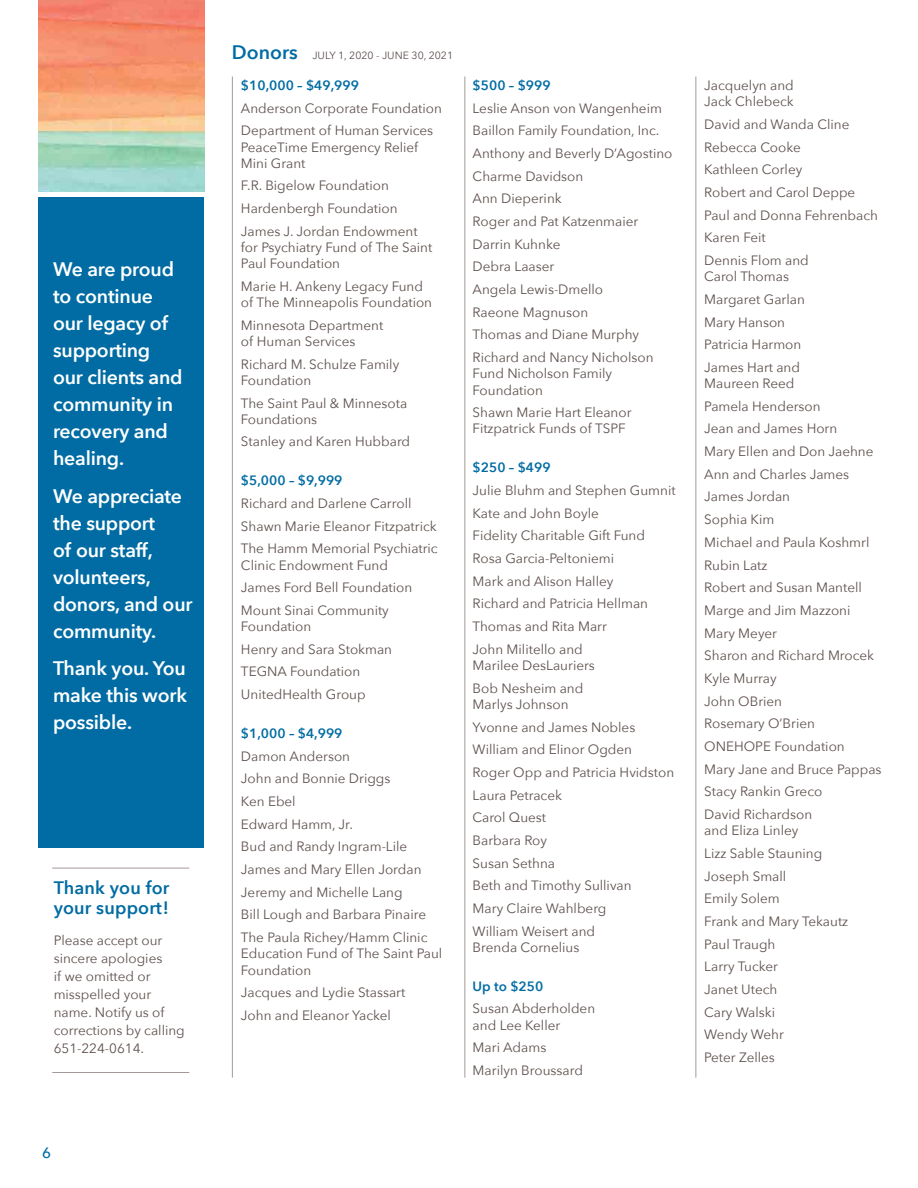
<style>
.page{position:relative;width:918px;height:1188px;background:#fff}
.page>*{position:absolute;margin:0;border:0;box-sizing:border-box;transform-origin:0 0}
.t1{font:600 19.5px/27px "Avenir Next";letter-spacing:-.01em;color:#fff}
.t2{font:600 18px/19.5px "Avenir Next";letter-spacing:.01em;color:#006ca3}
.t3{font:500 15px "Avenir Next";color:#006ca3}
.t4{font:13.5px/16.2px "Avenir Next";color:#5e514e}
.t5{font:600 13.5px "Avenir Next";color:#006ca3}
.t6{font:10.5px "Avenir Next";color:#5e514e}
.s1{font-weight:600;font-size:19.5px;color:#006ca3}
</style>
<div class="page">
<hr style="left:232px;top:76px;width:1px;height:1002px;background:#a39a97">
<hr style="left:464px;top:76px;width:1px;height:1002px;background:#a39a97">
<hr style="left:695px;top:76px;width:1px;height:1002px;background:#a39a97">
<div style="left:39px;top:198px;width:165px;height:650px;background:#006ca3"></div>
<hr style="left:52px;top:868px;width:137px;height:1px;background:#a39a97">
<hr style="left:52px;top:1072px;width:137px;height:1px;background:#a39a97">
<img style="left:39px;top:0;width:165px;height:192px">
<p class="t1" style="left:53px;top:255px;width:131px">We are proud to continue our legacy of supporting our clients and community in recovery and healing.</p>
<p class="t1" style="left:53px;top:482px;width:141px">We appreciate the support<br>of our staff, volunteers, donors, and our community.</p>
<p class="t1" style="left:53px;top:655px;width:135px;text-align:justify">Thank you. You make this work possible.</p>
<p class="t2" style="left:54px;top:878px;width:117px">Thank you for your support!</p>
<p class="t4" style="left:54px;top:930px;width:133px;line-height:18px">Please accept our sincere apologies<br>if we omitted or misspelled your name. Notify us of corrections by calling<br>651-224-0614.</p>
<p class="t3" style="left:42px;top:1140px;width:10px">6</p>
<p class="t6" style="left:232px;top:47px;width:223px"><span class="s1">Donors</span> JULY 1, 2020 - JUNE 30, 2021</p>
<p class="t5" style="left:241px;top:74px;width:119px">$10,000 – $49,999</p>
<p class="t4" style="left:241px;top:99px;width:202px">Anderson Corporate Foundation</p>
<p class="t4" style="left:241px;top:122px;width:194px">Department of Human Services<br>PeaceTime Emergency Relief<br>Mini Grant</p>
<p class="t4" style="left:241px;top:177px;width:149px">F.R. Bigelow Foundation</p>
<p class="t4" style="left:241px;top:200px;width:158px">Hardenbergh Foundation</p>
<p class="t4" style="left:241px;top:222px;width:193px">James J. Jordan Endowment for Psychiatry Fund of The Saint<br>Paul Foundation</p>
<p class="t4" style="left:241px;top:278px;width:193px">Marie H. Ankeny Legacy Fund of The Minneapolis Foundation</p>
<p class="t4" style="left:241px;top:316px;width:144px">Minnesota Department of Human Services</p>
<p class="t4" style="left:241px;top:355px;width:160px">Richard M. Schulze Family<br>Foundation</p>
<p class="t4" style="left:241px;top:394px;width:168px">The Saint Paul &amp; Minnesota<br>Foundations</p>
<p class="t4" style="left:241px;top:433px;width:171px">Stanley and Karen Hubbard</p>
<p class="t5" style="left:241px;top:469px;width:103px">$5,000 – $9,999</p>
<p class="t4" style="left:241px;top:495px;width:172px">Richard and Darlene Carroll</p>
<p class="t4" style="left:241px;top:517px;width:197px">Shawn Marie Eleanor Fitzpatrick</p>
<p class="t4" style="left:241px;top:540px;width:198px">The Hamm Memorial Psychiatric<br>Clinic Endowment Fund</p>
<p class="t4" style="left:241px;top:579px;width:173px">James Ford Bell Foundation</p>
<p class="t4" style="left:241px;top:602px;width:149px">Mount Sinai Community<br>Foundation</p>
<p class="t4" style="left:241px;top:640px;width:153px">Henry and Sara Stokman</p>
<p class="t4" style="left:241px;top:663px;width:121px">TEGNA Foundation</p>
<p class="t4" style="left:241px;top:686px;width:126px">UnitedHealth Group</p>
<p class="t5" style="left:241px;top:722px;width:103px">$1,000 – $4,999</p>
<p class="t4" style="left:241px;top:747px;width:111px">Damon Anderson</p>
<p class="t4" style="left:241px;top:770px;width:151px">John and Bonnie Driggs</p>
<p class="t4" style="left:241px;top:793px;width:56px">Ken Ebel</p>
<p class="t4" style="left:241px;top:815px;width:113px">Edward Hamm, Jr.</p>
<p class="t4" style="left:241px;top:838px;width:168px">Bud and Randy Ingram-Lile</p>
<p class="t4" style="left:241px;top:861px;width:182px">James and Mary Ellen Jordan</p>
<p class="t4" style="left:241px;top:883px;width:163px">Jeremy and Michelle Lang</p>
<p class="t4" style="left:241px;top:906px;width:187px">Bill Lough and Barbara Pinaire</p>
<p class="t4" style="left:241px;top:929px;width:203px">The Paula Richey/Hamm Clinic<br>Education Fund of The Saint Paul<br>Foundation</p>
<p class="t4" style="left:241px;top:984px;width:166px">Jacques and Lydie Stassart</p>
<p class="t4" style="left:241px;top:1007px;width:151px">John and Eleanor Yackel</p>
<p class="t5" style="left:473px;top:74px;width:80px">$500 – $999</p>
<p class="t4" style="left:473px;top:99px;width:191px">Leslie Anson von Wangenheim</p>
<p class="t4" style="left:473px;top:122px;width:188px">Baillon Family Foundation, Inc.</p>
<p class="t4" style="left:473px;top:145px;width:201px">Anthony and Beverly D’Agostino</p>
<p class="t4" style="left:473px;top:167px;width:112px">Charme Davidson</p>
<p class="t4" style="left:473px;top:190px;width:91px">Ann Dieperink</p>
<p class="t4" style="left:473px;top:213px;width:167px">Roger and Pat Katzenmaier</p>
<p class="t4" style="left:473px;top:235px;width:89px">Darrin Kuhnke</p>
<p class="t4" style="left:473px;top:258px;width:83px">Debra Laaser</p>
<p class="t4" style="left:473px;top:281px;width:132px">Angela Lewis-Dmello</p>
<p class="t4" style="left:473px;top:303px;width:117px">Raeone Magnuson</p>
<p class="t4" style="left:473px;top:326px;width:168px">Thomas and Diane Murphy</p>
<p class="t4" style="left:473px;top:349px;width:183px">Richard and Nancy Nicholson<br>Fund Nicholson Family<br>Foundation</p>
<p class="t4" style="left:473px;top:404px;width:160px">Shawn Marie Hart Eleanor<br>Fitzpatrick Funds of TSPF</p>
<p class="t5" style="left:473px;top:456px;width:80px">$250 – $499</p>
<p class="t4" style="left:473px;top:482px;width:205px">Julie Bluhm and Stephen Gumnit</p>
<p class="t4" style="left:473px;top:504px;width:128px">Kate and John Boyle</p>
<p class="t4" style="left:473px;top:527px;width:174px">Fidelity Charitable Gift Fund</p>
<p class="t4" style="left:473px;top:550px;width:143px">Rosa Garcia-Peltoniemi</p>
<p class="t4" style="left:473px;top:572px;width:142px">Mark and Alison Halley</p>
<p class="t4" style="left:473px;top:595px;width:177px">Richard and Patricia Hellman</p>
<p class="t4" style="left:473px;top:618px;width:136px">Thomas and Rita Marr</p>
<p class="t4" style="left:473px;top:640px;width:124px">John Militello and<br>Marilee DesLauriers</p>
<p class="t4" style="left:473px;top:679px;width:112px">Bob Nesheim and<br>Marlys Johnson</p>
<p class="t4" style="left:473px;top:718px;width:164px">Yvonne and James Nobles</p>
<p class="t4" style="left:473px;top:741px;width:161px">William and Elinor Ogden</p>
<p class="t4" style="left:473px;top:764px;width:203px">Roger Opp and Patricia Hvidston</p>
<p class="t4" style="left:473px;top:786px;width:91px">Laura Petracek</p>
<p class="t4" style="left:473px;top:809px;width:75px">Carol Quest</p>
<p class="t4" style="left:473px;top:832px;width:76px">Barbara Roy</p>
<p class="t4" style="left:473px;top:854px;width:84px">Susan Sethna</p>
<p class="t4" style="left:473px;top:877px;width:161px">Beth and Timothy Sullivan</p>
<p class="t4" style="left:473px;top:900px;width:135px">Mary Claire Wahlberg</p>
<p class="t4" style="left:473px;top:922px;width:124px">William Weisert and<br>Brenda Cornelius</p>
<p class="t5" style="left:473px;top:974px;width:72px">Up to $250</p>
<p class="t4" style="left:473px;top:1000px;width:124px">Susan Abderholden and Lee Keller</p>
<p class="t4" style="left:473px;top:1039px;width:75px">Mari Adams</p>
<p class="t4" style="left:473px;top:1062px;width:112px">Marilyn Broussard</p>
<p class="t4" style="left:704px;top:77px;width:91px">Jacquelyn and<br>Jack Chlebeck</p>
<p class="t4" style="left:704px;top:116px;width:147px">David and Wanda Cline</p>
<p class="t4" style="left:704px;top:138px;width:98px">Rebecca Cooke</p>
<p class="t4" style="left:704px;top:161px;width:99px">Kathleen Corley</p>
<p class="t4" style="left:704px;top:184px;width:153px">Robert and Carol Deppe</p>
<p class="t4" style="left:704px;top:206px;width:175px">Paul and Donna Fehrenbach</p>
<p class="t4" style="left:704px;top:229px;width:63px">Karen Feit</p>
<p class="t4" style="left:704px;top:252px;width:106px">Dennis Flom and<br>Carol Thomas</p>
<p class="t4" style="left:704px;top:290px;width:102px">Margaret Garlan</p>
<p class="t4" style="left:704px;top:313px;width:82px">Mary Hanson</p>
<p class="t4" style="left:704px;top:336px;width:99px">Patricia Harmon</p>
<p class="t4" style="left:704px;top:359px;width:97px">James Hart and<br>Maureen Reed</p>
<p class="t4" style="left:704px;top:397px;width:118px">Pamela Henderson</p>
<p class="t4" style="left:704px;top:420px;width:135px">Jean and James Horn</p>
<p class="t4" style="left:704px;top:443px;width:171px">Mary Ellen and Don Jaehne</p>
<p class="t4" style="left:704px;top:465px;width:146px">Ann and Charles James</p>
<p class="t4" style="left:704px;top:488px;width:87px">James Jordan</p>
<p class="t4" style="left:704px;top:511px;width:72px">Sophia Kim</p>
<p class="t4" style="left:704px;top:533px;width:167px">Michael and Paula Koshmrl</p>
<p class="t4" style="left:704px;top:556px;width:65px">Rubin Latz</p>
<p class="t4" style="left:704px;top:579px;width:159px">Robert and Susan Mantell</p>
<p class="t4" style="left:704px;top:602px;width:148px">Marge and Jim Mazzoni</p>
<p class="t4" style="left:704px;top:624px;width:74px">Mary Meyer</p>
<p class="t4" style="left:704px;top:647px;width:171px">Sharon and Richard Mrocek</p>
<p class="t4" style="left:704px;top:670px;width:74px">Kyle Murray</p>
<p class="t4" style="left:704px;top:692px;width:79px">John OBrien</p>
<p class="t4" style="left:704px;top:715px;width:112px">Rosemary O’Brien</p>
<p class="t4" style="left:704px;top:738px;width:142px">ONEHOPE Foundation</p>
<p class="t4" style="left:704px;top:760px;width:179px">Mary Jane and Bruce Pappas</p>
<p class="t4" style="left:704px;top:783px;width:120px">Stacy Rankin Greco</p>
<p class="t4" style="left:704px;top:806px;width:109px">David Richardson and Eliza Linley</p>
<p class="t4" style="left:704px;top:845px;width:119px">Lizz Sable Stauning</p>
<p class="t4" style="left:704px;top:867px;width:83px">Joseph Small</p>
<p class="t4" style="left:704px;top:890px;width:77px">Emily Solem</p>
<p class="t4" style="left:704px;top:913px;width:145px">Frank and Mary Tekautz</p>
<p class="t4" style="left:704px;top:935px;width:73px">Paul Traugh</p>
<p class="t4" style="left:704px;top:958px;width:75px">Larry Tucker</p>
<p class="t4" style="left:704px;top:981px;width:75px">Janet Utech</p>
<p class="t4" style="left:704px;top:1003px;width:72px">Cary Walski</p>
<p class="t4" style="left:704px;top:1026px;width:81px">Wendy Wehr</p>
<p class="t4" style="left:704px;top:1049px;width:72px">Peter Zelles</p>
</div>
